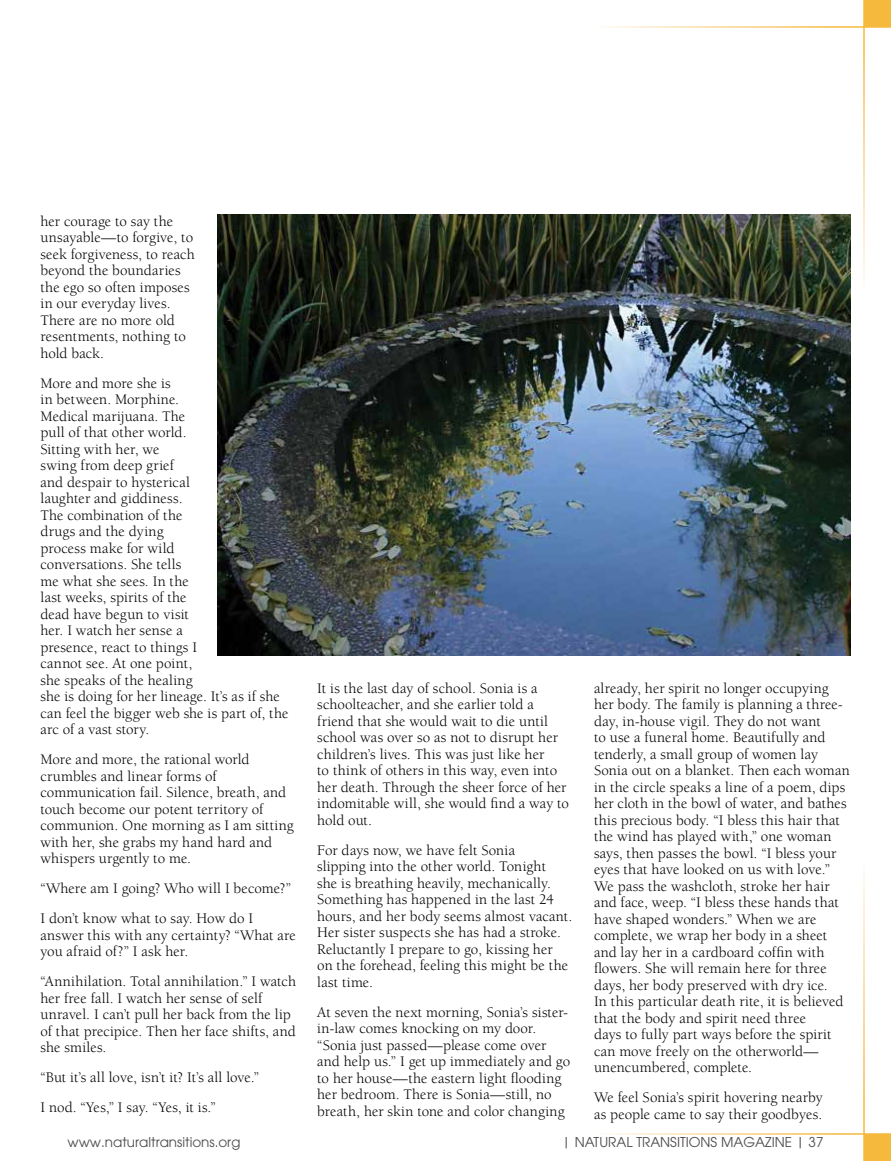
<style>
.page{position:relative;width:891px;height:1161px;background:#fff}
.page>*{position:absolute;margin:0;border:0;box-sizing:border-box;transform-origin:0 0}
.t1{font:15px/16.5px "Berkeley";letter-spacing:.005em;color:#000}
.t2{font:13.5px "Avant Garde";color:#4e4b4b}
.t3{font:13.5px "Avant Garde";color:#4e4b4b}
</style>
<div class="page">
<div style="left:864px;top:0;width:27px;height:27px;background:#f5ba3d"></div>
<div style="left:864px;top:1134px;width:27px;height:27px;background:#f5ba3d"></div>
<hr style="left:863px;top:0;width:2px;height:1161px;background:#fff">
<hr style="left:0;top:26px;width:891px;height:2px;background:#fff">
<hr style="left:0;top:1133px;width:891px;height:2px;background:#fff">
<img style="left:217px;top:215px;width:633px;height:441px">
<p class="t1" style="left:40px;top:213px;width:156px">her courage to say the unsayable—to forgive, to seek forgiveness, to reach beyond the boundaries the ego so often imposes in our everyday lives.<br>There are no more old resentments, nothing to hold back.</p>
<p class="t1" style="left:40px;top:375px;width:249px">More and more she is<br>in between. Morphine.<br>Medical marijuana. The<br>pull of that other world.<br>Sitting with her, we<br>swing from deep grief<br>and despair to hysterical<br>laughter and giddiness.<br>The combination of the<br>drugs and the dying<br>process make for wild<br>conversations. She tells<br>me what she sees. In the<br>last weeks, spirits of the<br>dead have begun to visit<br>her. I watch her sense a<br>presence, react to things I<br>cannot see. At one point,<br>she speaks of the healing<br>she is doing for her lineage. It’s as if she can feel the bigger web she is part of, the arc of a vast story.</p>
<p class="t1" style="left:40px;top:752px;width:255px">More and more, the rational world crumbles and linear forms of communication fail. Silence, breath, and touch become our potent territory of communion. One morning as I am sitting with her, she grabs my hand hard and whispers urgently to me.</p>
<p class="t1" style="left:40px;top:874px;width:252px;line-height:30px">“Where am I going? Who will I become?”<br>I don’t know what to say. How do I</p>
<p class="t1" style="left:40px;top:927px;width:257px">answer this with any certainty? “What are you afraid of?” I ask her.</p>
<p class="t1" style="left:40px;top:974px;width:257px">“Annihilation. Total annihilation.” I watch her free fall. I watch her sense of self unravel. I can’t pull her back from the lip of that precipice. Then her face shifts, and she smiles.</p>
<p class="t1" style="left:40px;top:1063px;width:220px;line-height:30px">“But it’s all love, isn’t it? It’s all love.”<br>I nod. “Yes,” I say. “Yes, it is.”</p>
<p class="t1" style="left:317px;top:680px;width:253px">It is the last day of school. Sonia is a schoolteacher, and she earlier told a friend that she would wait to die until school was over so as not to disrupt her children’s lives. This was just like her<br>to think of others in this way, even into her death. Through the sheer force of her indomitable will, she would find a way to hold out.</p>
<p class="t1" style="left:317px;top:842px;width:257px">For days now, we have felt Sonia<br>slipping into the other world. Tonight<br>she is breathing heavily, mechanically.<br>Something has happened in the last 24 hours, and her body seems almost vacant.<br>Her sister suspects she has had a stroke.<br>Reluctantly I prepare to go, kissing her<br>on the forehead, feeling this might be the last time.</p>
<p class="t1" style="left:317px;top:1004px;width:255px">At seven the next morning, Sonia’s sister&shy;in-law comes knocking on my door. “Sonia just passed—please come over and help us.” I get up immediately and go to her house—the eastern light flooding her bedroom. There is Sonia—still, no breath, her skin tone and color changing</p>
<p class="t1" style="left:594px;top:680px;width:257px">already, her spirit no longer occupying her body. The family is planning a three&shy;day, in-house vigil. They do not want<br>to use a funeral home. Beautifully and tenderly, a small group of women lay Sonia out on a blanket. Then each woman in the circle speaks a line of a poem, dips her cloth in the bowl of water, and bathes this precious body. “I bless this hair that the wind has played with,” one woman says, then passes the bowl. “I bless your eyes that have looked on us with love.” We pass the washcloth, stroke her hair and face, weep. “I bless these hands that have shaped wonders.” When we are complete, we wrap her body in a sheet and lay her in a cardboard coffin with flowers. She will remain here for three days, her body preserved with dry ice.<br>In this particular death rite, it is believed that the body and spirit need three<br>days to fully part ways before the spirit can move freely on the otherworld— unencumbered, complete.</p>
<p class="t1" style="left:594px;top:1090px;width:230px">We feel Sonia’s spirit hovering nearby as people came to say their goodbyes.</p>
<p class="t3" style="left:68px;top:1134px;width:174px">www.naturaltransitions.org</p>
<p class="t2" style="left:562px;top:1134px;width:263px">| NATURAL TRANSITIONS MAGAZINE | 37</p>
</div>
